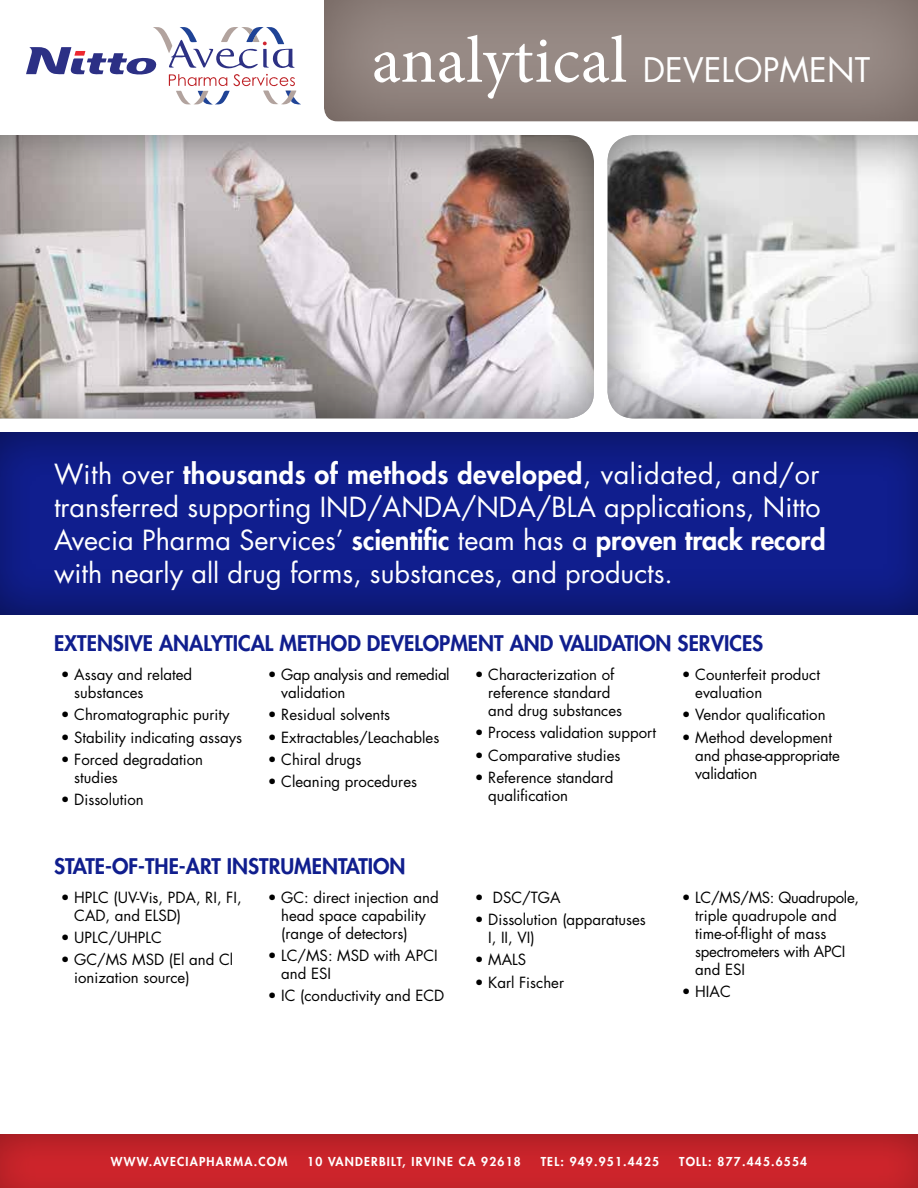
<style>
.page{position:relative;width:918px;height:1188px;background:#fff}
.page>*{position:absolute;margin:0;border:0;box-sizing:border-box;transform-origin:0 0}
.t1{font:33px "Futura";letter-spacing:.005em;color:#fff}
.t2{font:27px/33px "Futura";color:#fff}
.t3{font:800 21px "Futura";color:#101e8e}
.t4{font:15px/18px "Futura";color:#000}
.t5{font:15px/18px "Futura";letter-spacing:-.025em;color:#000}
.t6{font:800 12px "Futura";letter-spacing:.1em;color:#fff}
.s1{font-family:"Minion Pro";font-size:66px}
.s2{font-weight:800}
</style>
<div class="page">
<div style="left:0;top:431px;width:918px;height:186px;background:#000;opacity:.5"></div>
<div style="left:324px;top:0;width:594px;height:124px;background:#998c87;opacity:.75"></div>
<svg style="left:26px;top:27px;width:275px;height:77px"></svg>
<div style="left:0;top:1133px;width:918px;height:55px;background:#000;opacity:.4"></div>
<div style="left:607px;top:134px;width:311px;height:287px;background:#000;opacity:.5"></div>
<div style="left:0;top:134px;width:596px;height:287px;background:#000;opacity:.5"></div>
<h1 class="t1" style="left:372px;top:47px;width:500px"><span class="s1">analytical</span> DEVELOPMENT</h1>
<p class="t2" style="left:54px;top:458px;width:773px">With over <span class="s2">thousands of methods developed</span>, validated, and/or transferred supporting IND/ANDA/NDA/BLA applications, Nitto Avecia Pharma Services’ <span class="s2">scientific</span> team has a <span class="s2">proven track record </span>with nearly all drug forms, substances, and products.</p>
<h3 class="t3" style="left:54px;top:629px;width:711px">EXTENSIVE ANALYTICAL METHOD DEVELOPMENT AND VALIDATION SERVICES</h3>
<p class="t4" style="left:74px;top:665px;width:119px;text-indent:-14px">• Assay and related substances</p>
<p class="t4" style="left:61px;top:706px;width:170px">• Chromatographic purity</p>
<p class="t4" style="left:61px;top:728px;width:183px">• Stability indicating assays</p>
<p class="t4" style="left:74px;top:750px;width:130px;text-indent:-14px">• Forced degradation studies</p>
<p class="t4" style="left:61px;top:791px;width:84px">• Dissolution</p>
<p class="t5" style="left:281px;top:665px;width:170px;text-indent:-13px">• Gap analysis and remedial validation</p>
<p class="t4" style="left:268px;top:706px;width:124px">• Residual solvents</p>
<p class="t4" style="left:268px;top:728px;width:173px">• Extractables/Leachables</p>
<p class="t4" style="left:268px;top:750px;width:95px">• Chiral drugs</p>
<p class="t4" style="left:268px;top:773px;width:151px">• Cleaning procedures</p>
<h3 class="t3" style="left:54px;top:852px;width:353px">STATE-OF-THE-ART INSTRUMENTATION</h3>
<p class="t4" style="left:74px;top:888px;width:169px;text-indent:-14px">• HPLC (UV-Vis, PDA, RI, FI,<br>CAD, and ELSD)</p>
<p class="t4" style="left:61px;top:928px;width:103px">• UPLC/UHPLC</p>
<p class="t4" style="left:74px;top:951px;width:161px;text-indent:-14px">• GC/MS MSD (El and Cl ionization source)</p>
<p class="t4" style="left:281px;top:888px;width:159px;text-indent:-13px">• GC: direct injection and head space capability (range of detectors)</p>
<p class="t4" style="left:281px;top:946px;width:158px;text-indent:-13px">• LC/MS: MSD with APCI and ESI</p>
<p class="t4" style="left:268px;top:987px;width:178px">• IC (conductivity and ECD</p>
<p class="t4" style="left:488px;top:665px;width:135px;text-indent:-14px">• Characterization of reference standard and drug substances</p>
<p class="t4" style="left:475px;top:724px;width:183px">• Process validation support</p>
<p class="t4" style="left:475px;top:746px;width:147px">• Comparative studies</p>
<p class="t4" style="left:488px;top:768px;width:127px;text-indent:-14px">• Reference standard qualification</p>
<p class="t4" style="left:695px;top:665px;width:126px;text-indent:-14px">• Counterfeit product evaluation</p>
<p class="t4" style="left:682px;top:706px;width:145px">• Vendor qualification</p>
<p class="t4" style="left:695px;top:728px;width:146px;text-indent:-14px">• Method development and phase-appropriate validation</p>
<p class="t4" style="left:475px;top:888px;width:87px">• DSC/TGA</p>
<p class="t4" style="left:488px;top:910px;width:159px;text-indent:-13px">• Dissolution (apparatuses<br>I, II, VI)</p>
<p class="t4" style="left:475px;top:951px;width:53px">• MALS</p>
<p class="t4" style="left:475px;top:973px;width:91px">• Karl Fischer</p>
<p class="t4" style="left:695px;top:888px;width:165px;text-indent:-14px">• LC/MS/MS: Quadrupole, triple quadrupole and time-of-flight of mass spectrometers with APCI and ESI</p>
<p class="t4" style="left:682px;top:982px;width:51px">• HIAC</p>
<p class="t6" style="left:111px;top:1153px;width:178px">WWW.AVECIAPHARMA.COM</p>
<p class="t6" style="left:307px;top:1153px;width:215px">10 VANDERBILT, IRVINE CA 92618</p>
<p class="t6" style="left:541px;top:1153px;width:120px">TEL: 949.951.4425</p>
<p class="t6" style="left:679px;top:1153px;width:130px">TOLL: 877.445.6554</p>
</div>
